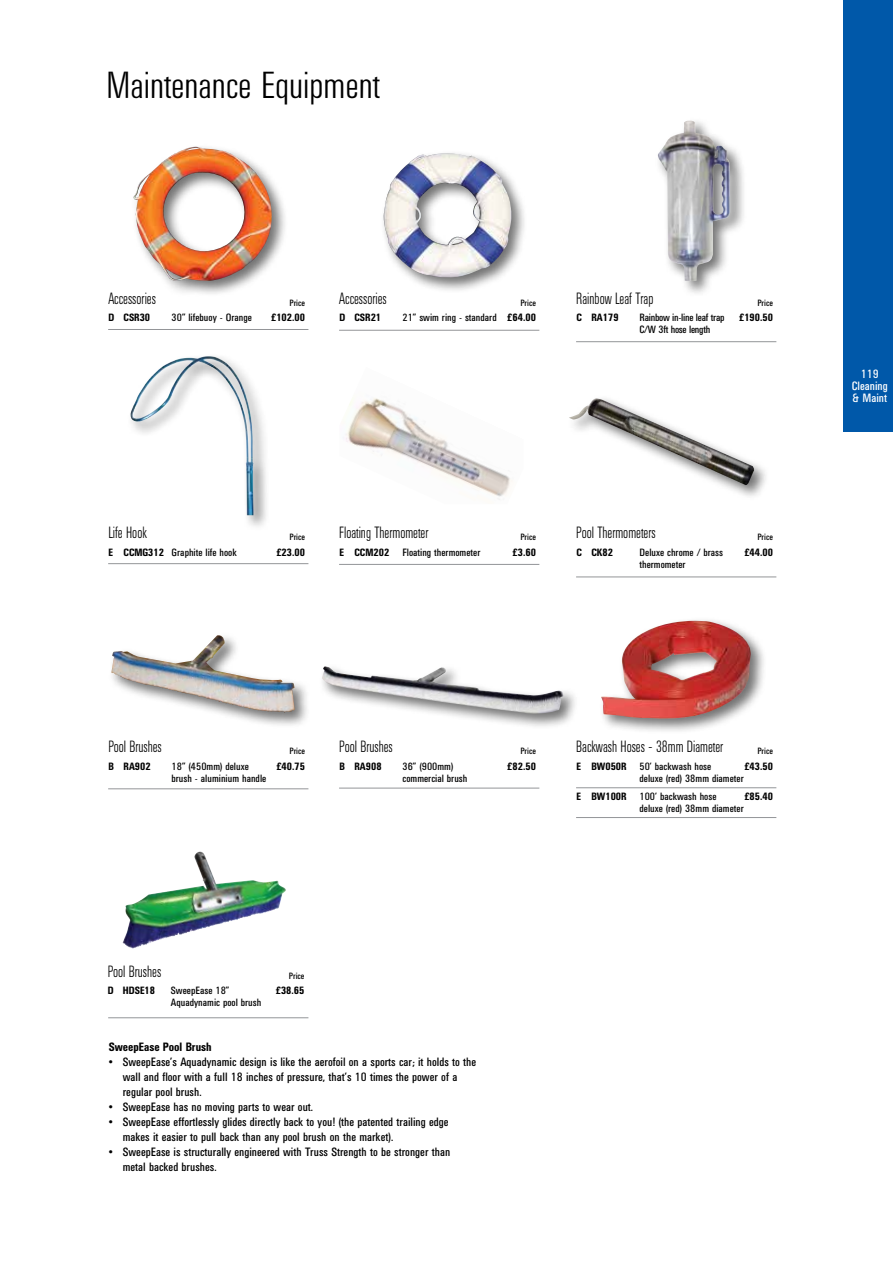
<style>
.page{position:relative;width:893px;height:1263px;background:#fff}
.page>*{position:absolute;margin:0;border:0;box-sizing:border-box;transform-origin:0 0}
.t1{font:300 37.5px "Univers Condensed BQ";color:#000}
.t2{font:300 16.2px "Univers Condensed BQ";color:#000;scale:.83 1}
.t3{font:12px/15px "Univers Condensed BQ";color:#000}
.t4{font:700 12px "Univers Condensed BQ";color:#000}
.t5{font:12px/12px "Univers Condensed BQ";color:#fff;text-align:center}
.t6{font:10.5px/17.5px "Univers Condensed BQ";color:#000}
.t7{font:700 10.5px "Univers Condensed BQ";color:#000}
.t8{font:10.5px "Univers Condensed BQ";letter-spacing:-.025em;color:#000}
.t9{font:9px "Univers Condensed BQ";color:#000}
.s1{font-weight:700}
</style>
<div class="page">
<div style="left:843px;top:0;width:50px;height:432px;background:#0058a9"></div>
<div style="left:655px;top:118px;width:92px;height:179px;background:#000;opacity:.55"></div>
<img style="left:658px;top:121px;width:72px;height:160px">
<div style="left:380px;top:150px;width:148px;height:144px;background:#000;opacity:.55"></div>
<img style="left:384px;top:153px;width:129px;height:126px">
<div style="left:131px;top:143px;width:157px;height:154px;background:#000;opacity:.55"></div>
<img style="left:132px;top:147px;width:144px;height:134px">
<div style="left:127px;top:353px;width:143px;height:178px;background:#000;opacity:.55"></div>
<img style="left:131px;top:356px;width:123px;height:159px">
<div style="left:598px;top:617px;width:169px;height:118px;background:#000;opacity:.55"></div>
<img style="left:601px;top:621px;width:150px;height:100px">
<img style="left:346px;top:398px;width:166px;height:102px">
<div style="left:108px;top:632px;width:203px;height:96px;background:#000;opacity:.55"></div>
<img style="left:111px;top:635px;width:184px;height:78px">
<div style="left:319px;top:663px;width:260px;height:67px;background:#000;opacity:.55"></div>
<img style="left:322px;top:666px;width:242px;height:48px">
<div style="left:567px;top:395px;width:203px;height:106px;background:#000;opacity:.55"></div>
<img style="left:569px;top:398px;width:186px;height:88px">
<hr style="left:108px;top:329px;width:200px;height:1px;background:#939598">
<hr style="left:108px;top:563px;width:200px;height:1px;background:#939598">
<hr style="left:108px;top:788px;width:200px;height:1px;background:#939598">
<hr style="left:108px;top:1017px;width:200px;height:1px;background:#939598">
<hr style="left:339px;top:330px;width:200px;height:1px;background:#939598">
<hr style="left:339px;top:564px;width:200px;height:1px;background:#939598">
<hr style="left:339px;top:788px;width:200px;height:1px;background:#939598">
<hr style="left:576px;top:341px;width:200px;height:1px;background:#939598">
<hr style="left:576px;top:576px;width:200px;height:1px;background:#939598">
<hr style="left:576px;top:787px;width:200px;height:1px;background:#939598">
<hr style="left:576px;top:817px;width:200px;height:1px;background:#939598">
<img style="left:123px;top:852px;width:83px;height:96px">
<h1 class="t1" style="left:106px;top:64px;width:275px">Maintenance Equipment</h1>
<h2 class="t2" style="left:108px;top:289px;width:59px">Accessories</h2>
<p class="t9" style="left:290px;top:298px;width:17px">Price</p>
<h2 class="t2" style="left:339px;top:289px;width:59px">Accessories</h2>
<p class="t9" style="left:520px;top:298px;width:17px">Price</p>
<h2 class="t2" style="left:576px;top:289px;width:94px">Rainbow Leaf Trap</h2>
<p class="t9" style="left:757px;top:298px;width:17px">Price</p>
<p class="t7" style="left:109px;top:312px;width:43px">D CSR30</p>
<p class="t6" style="left:172px;top:309px;width:82px">30” lifebuoy - Orange</p>
<p class="t7" style="left:271px;top:312px;width:35px">£102.00</p>
<p class="t7" style="left:339px;top:312px;width:43px">D CSR21</p>
<p class="t6" style="left:402px;top:309px;width:135px">21” swim ring - standard <span class="s1">£64.00</span></p>
<p class="t7" style="left:576px;top:312px;width:44px">C RA179</p>
<p class="t8" style="left:639px;top:312px;width:87px">Rainbow in-line leaf trap</p>
<p class="t7" style="left:739px;top:312px;width:35px">£190.50</p>
<p class="t8" style="left:639px;top:324px;width:72px">C/W 3ft hose length</p>
<p class="t5" style="left:852px;top:368px;width:37px">119<br>Cleaning &amp; Maint</p>
<h2 class="t2" style="left:108px;top:524px;width:48px">Life Hook</h2>
<p class="t9" style="left:290px;top:532px;width:17px">Price</p>
<h2 class="t2" style="left:339px;top:524px;width:109px">Floating Thermometer</h2>
<p class="t9" style="left:520px;top:532px;width:17px">Price</p>
<h2 class="t2" style="left:576px;top:524px;width:97px">Pool Thermometers</h2>
<p class="t9" style="left:757px;top:532px;width:17px">Price</p>
<p class="t6" style="left:109px;top:543px;width:130px"><span class="s1">E CCMG312</span> Graphite life hook</p>
<p class="t7" style="left:276px;top:546px;width:30px">£23.00</p>
<p class="t7" style="left:339px;top:546px;width:51px">E CCM202</p>
<p class="t6" style="left:402px;top:543px;width:79px">Floating thermometer</p>
<p class="t7" style="left:513px;top:546px;width:25px">£3.60</p>
<p class="t7" style="left:576px;top:546px;width:38px">C CK82</p>
<p class="t6" style="left:639px;top:543px;width:85px">Deluxe chrome / brass</p>
<p class="t7" style="left:744px;top:546px;width:30px">£44.00</p>
<p class="t6" style="left:639px;top:555px;width:48px">thermometer</p>
<h2 class="t2" style="left:108px;top:738px;width:66px">Pool Brushes</h2>
<p class="t9" style="left:290px;top:746px;width:17px">Price</p>
<h2 class="t2" style="left:339px;top:738px;width:66px">Pool Brushes</h2>
<p class="t9" style="left:520px;top:746px;width:17px">Price</p>
<h2 class="t2" style="left:576px;top:738px;width:178px">Backwash Hoses - 38mm Diameter</h2>
<p class="t9" style="left:757px;top:746px;width:17px">Price</p>
<p class="t7" style="left:109px;top:760px;width:44px">B RA902</p>
<p class="t6" style="left:172px;top:757px;width:79px">18” (450mm) deluxe</p>
<p class="t7" style="left:276px;top:760px;width:30px">£40.75</p>
<p class="t6" style="left:172px;top:770px;width:96px">brush - aluminium handle</p>
<p class="t7" style="left:339px;top:760px;width:44px">B RA908</p>
<p class="t6" style="left:402px;top:757px;width:53px">36” (900mm)</p>
<p class="t7" style="left:507px;top:760px;width:30px">£82.50</p>
<p class="t6" style="left:402px;top:769px;width:67px">commercial brush</p>
<p class="t6" style="left:576px;top:757px;width:136px"><span class="s1">E BW050R</span> 50’ backwash hose</p>
<p class="t7" style="left:744px;top:760px;width:30px">£43.50</p>
<p class="t6" style="left:576px;top:770px;width:169px;text-indent:63px">deluxe (red) 38mm diameter<br><span class="s1">E BW100R</span> 100’ backwash hose</p>
<p class="t7" style="left:744px;top:790px;width:30px">£85.40</p>
<p class="t6" style="left:639px;top:800px;width:106px">deluxe (red) 38mm diameter</p>
<h2 class="t2" style="left:108px;top:962px;width:66px">Pool Brushes</h2>
<p class="t9" style="left:289px;top:971px;width:17px">Price</p>
<p class="t7" style="left:108px;top:984px;width:49px">D HDSE18</p>
<p class="t6" style="left:171px;top:982px;width:60px">SweepEase 18”</p>
<p class="t7" style="left:276px;top:984px;width:30px">£38.65</p>
<p class="t6" style="left:171px;top:994px;width:92px">Aquadynamic pool brush</p>
<p class="t4" style="left:109px;top:1040px;width:104px">SweepEase Pool Brush</p>
<p class="t3" style="left:123px;top:1055px;width:355px;text-indent:-14px">• SweepEase’s Aquadynamic design is like the aerofoil on a sports car; it holds to the wall and floor with a full 18 inches of pressure, that’s 10 times the power of a regular pool brush.</p>
<p class="t3" style="left:109px;top:1100px;width:206px">• SweepEase has no moving parts to wear out.</p>
<p class="t3" style="left:123px;top:1115px;width:327px;text-indent:-14px">• SweepEase effortlessly glides directly back to you! (the patented trailing edge makes it easier to pull back than any pool brush on the market).</p>
<p class="t3" style="left:123px;top:1145px;width:329px;text-indent:-14px">• SweepEase is structurally engineered with Truss Strength to be stronger than metal backed brushes.</p>
</div>
